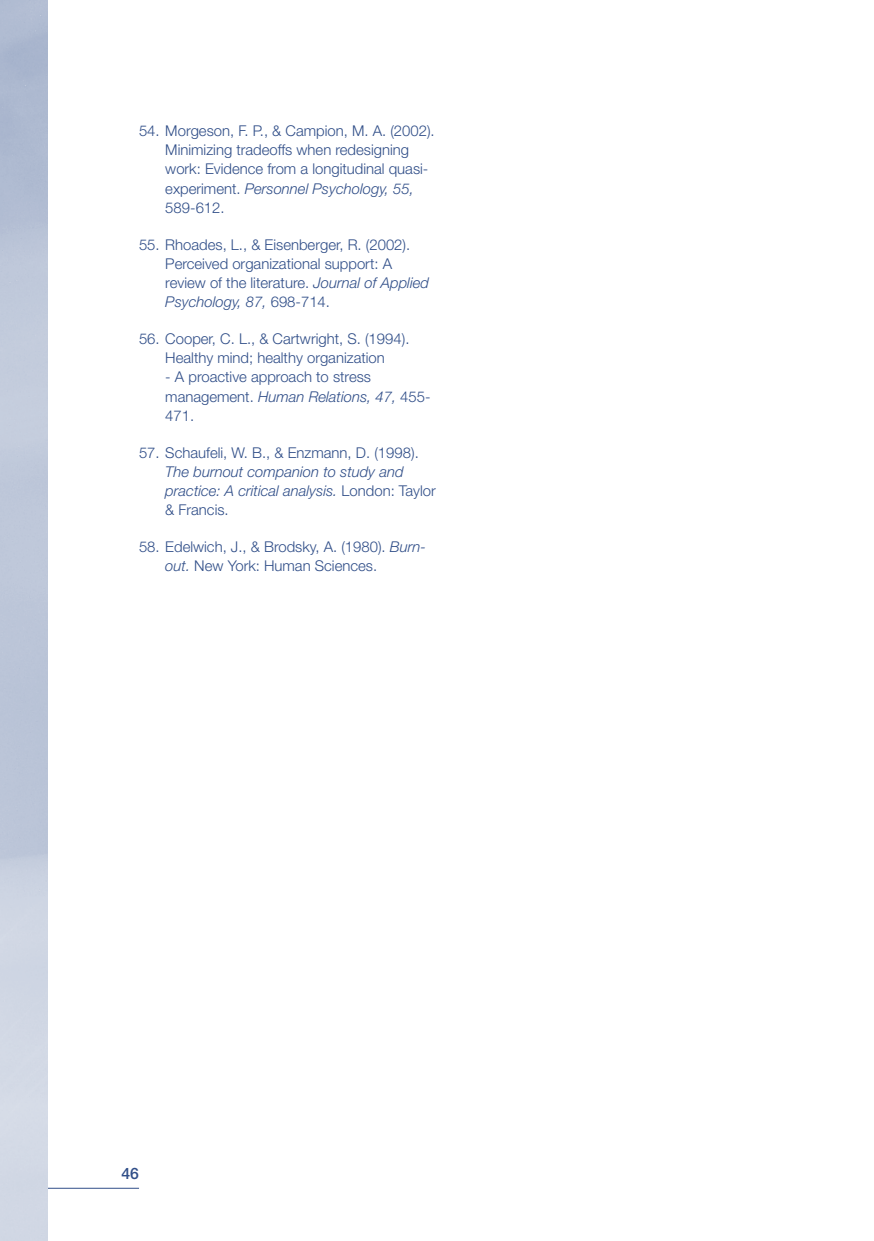
<style>
.page{position:relative;width:874px;height:1241px;background:#fff}
.page>*{position:absolute;margin:0;border:0;box-sizing:border-box;transform-origin:0 0}
.t1{font:500 15.75px "Helvetica Neue";color:#304e88}
.t2{font:300 14.88px/19.2px "Helvetica Neue";color:#304e88}
.t3{font:italic 300 14.88px/19.2px "Helvetica Neue";color:#304e88}
.s1{font-style:italic}
.s2{font-style:normal}
</style>
<div class="page">
<hr style="left:0;top:1187px;width:139px;height:1px;background:#304e88">
<img style="left:0;top:0;width:47px;height:1240px">
<p class="t2" style="left:165px;top:121px;width:271px;text-indent:-26px">54. Morgeson, F. P., &amp; Campion, M. A. (2002).<br>Minimizing tradeoffs when redesigning work: Evidence from a longitudinal quasi&shy;experiment. <span class="s1">Personnel Psychology, 55, </span>589-612.</p>
<p class="t2" style="left:165px;top:234px;width:265px;text-indent:-26px">55. Rhoades, L., &amp; Eisenberger, R. (2002).<br>Perceived organizational support: A review of the literature. <span class="s1">Journal of Applied Psychology, 87,</span> 698-714.</p>
<p class="t2" style="left:139px;top:328px;width:272px;text-align:center">56. Cooper, C. L., &amp; Cartwright, S. (1994).<br>Healthy mind; healthy organization</p>
<p class="t2" style="left:165px;top:367px;width:267px">- A proactive approach to stress management. <span class="s1">Human Relations, 47,</span> 455-<br>471.</p>
<p class="t2" style="left:139px;top:442px;width:281px">57. Schaufeli, W. B., &amp; Enzmann, D. (1998).</p>
<p class="t3" style="left:165px;top:461px;width:272px">The burnout companion to study and practice: A critical analysis. <span class="s2">London: Taylor &amp; Francis.</span></p>
<p class="t2" style="left:165px;top:536px;width:262px;text-indent:-26px">58. Edelwich, J., &amp; Brodsky, A. (1980). <span class="s1">Burn&shy;out.</span> New York: Human Sciences.</p>
<p class="t1" style="left:121px;top:1163px;width:19px">46</p>
</div>
